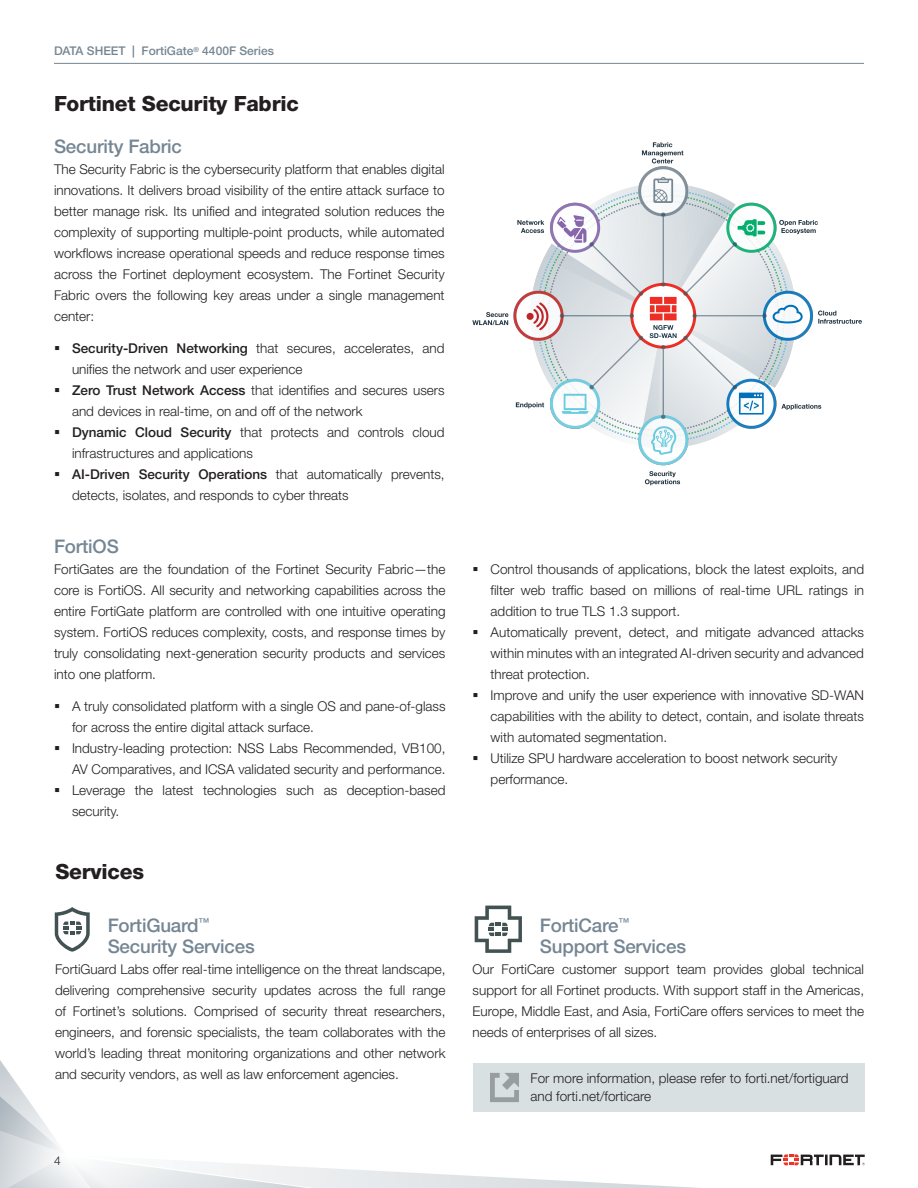
<style>
.page{position:relative;width:918px;height:1188px;background:#fff}
.page>*{position:absolute;margin:0;border:0;box-sizing:border-box;transform-origin:0 0}
.SECTION_headings{font:800 21px "Helvetica Neue LT Pro";letter-spacing:-.01em;color:#231f20}
.Subhead_-_grey{font:500 18.75px/21px "Helvetica Neue LT Pro";letter-spacing:-.01em;color:#758693}
.Body_text{font:300 13.5px/21px "Helvetica Neue LT Pro";color:#231f20;text-align:justify}
.For_more_info{font:300 13.5px/18px "Helvetica Neue LT Pro";color:#231f20}
.t1{font:500 12px "Helvetica Neue LT Pro";color:#758693}
.t2{font:300 12px "Helvetica Neue LT Pro";color:#231f20}
.s1{font-weight:500}
</style>
<div class="page">
<hr style="left:54px;top:63px;width:810px;height:1px;background:#758693">
<svg style="left:0;top:1060px;width:865px;height:128px"></svg>
<svg style="left:55px;top:907px;width:35px;height:45px"></svg>
<svg style="left:475px;top:906px;width:47px;height:47px"></svg>
<div style="left:474px;top:1063px;width:391px;height:49px;background:#d9e0e2"></div>
<img style="left:490px;top:1073px;width:29px;height:29px">
<img style="left:472px;top:142px;width:390px;height:344px">
<p class="t1" style="left:54px;top:44px;width:221px">DATA SHEET | FortiGate<sup>®</sup> 4400F Series</p>
<p class="SECTION_headings" style="left:54px;top:91px;width:246px">Fortinet Security Fabric</p>
<p class="Subhead_-_grey" style="left:54px;top:136px;width:129px">Security Fabric</p>
<p class="Body_text" style="left:54px;top:159px;width:392px">The Security Fabric is the cybersecurity platform that enables digital innovations. It delivers broad visibility of the entire attack surface to better manage risk. Its unified and integrated solution reduces the complexity of supporting multiple-point products, while automated workflows increase operational speeds and reduce response times across the Fortinet deployment ecosystem. The Fortinet Security Fabric overs the following key areas under a single management center:</p>
<p class="Body_text" style="left:72px;top:337px;width:374px;text-indent:-18px">▪ <span class="s1">Security-Driven Networking</span> that secures, accelerates, and unifies the network and user experience</p>
<p class="Body_text" style="left:72px;top:379px;width:374px;text-indent:-18px">▪ <span class="s1">Zero Trust Network Access</span> that identifies and secures users and devices in real-time, on and off of the network</p>
<p class="Body_text" style="left:72px;top:421px;width:374px;text-indent:-18px">▪ <span class="s1">Dynamic Cloud Security</span> that protects and controls cloud infrastructures and applications</p>
<p class="Body_text" style="left:72px;top:463px;width:374px;text-indent:-18px">▪ <span class="s1">AI-Driven Security Operations</span> that automatically prevents, detects, isolates, and responds to cyber threats</p>
<p class="Subhead_-_grey" style="left:54px;top:536px;width:66px">FortiOS</p>
<p class="Body_text" style="left:54px;top:559px;width:393px">FortiGates are the foundation of the Fortinet Security Fabric—the core is FortiOS. All security and networking capabilities across the entire FortiGate platform are controlled with one intuitive operating system. FortiOS reduces complexity, costs, and response times by truly consolidating next-generation security products and services into one platform.</p>
<p class="Body_text" style="left:72px;top:695px;width:375px;text-indent:-18px">▪ A truly consolidated platform with a single OS and pane-of-glass for across the entire digital attack surface.</p>
<p class="Body_text" style="left:54px;top:737px;width:393px;text-align:right">▪ Industry-leading protection: NSS Labs Recommended, VB100,<br>AV Comparatives, and ICSA validated security and performance.</p>
<p class="Body_text" style="left:72px;top:779px;width:375px;text-indent:-18px">▪ Leverage the latest technologies such as deception-based security.</p>
<p class="SECTION_headings" style="left:55px;top:859px;width:90px">Services</p>
<p class="Subhead_-_grey" style="left:108px;top:915px;width:149px">FortiGuard<sup>™<br></sup>Security Services</p>
<p class="Body_text" style="left:55px;top:959px;width:392px">FortiGuard Labs offer real-time intelligence on the threat landscape, delivering comprehensive security updates across the full range of Fortinet’s solutions. Comprised of security threat researchers, engineers, and forensic specialists, the team collaborates with the world’s leading threat monitoring organizations and other network and security vendors, as well as law enforcement agencies.</p>
<p class="t2" style="left:54px;top:1154px;width:8px">4</p>
<p class="Body_text" style="left:491px;top:558px;width:375px;text-indent:-18px">▪ Control thousands of applications, block the latest exploits, and filter web traffic based on millions of real-time URL ratings in addition to true TLS 1.3 support.</p>
<p class="Body_text" style="left:491px;top:621px;width:375px;text-indent:-18px">▪ Automatically prevent, detect, and mitigate advanced attacks within minutes with an integrated AI-driven security and advanced threat protection.</p>
<p class="Body_text" style="left:491px;top:684px;width:375px;text-indent:-18px">▪ Improve and unify the user experience with innovative SD-WAN capabilities with the ability to detect, contain, and isolate threats with automated segmentation.</p>
<p class="Body_text" style="left:491px;top:747px;width:348px;text-indent:-18px">▪ Utilize SPU hardware acceleration to boost network security performance.</p>
<p class="Subhead_-_grey" style="left:540px;top:915px;width:148px">FortiCare<sup>™<br></sup>Support Services</p>
<p class="Body_text" style="left:473px;top:959px;width:393px">Our FortiCare customer support team provides global technical support for all Fortinet products. With support staff in the Americas, Europe, Middle East, and Asia, FortiCare offers services to meet the needs of enterprises of all sizes.</p>
<p class="For_more_info" style="left:531px;top:1069px;width:320px">For more information, please refer to forti.net/fortiguard and forti.net/forticare</p>
</div>
